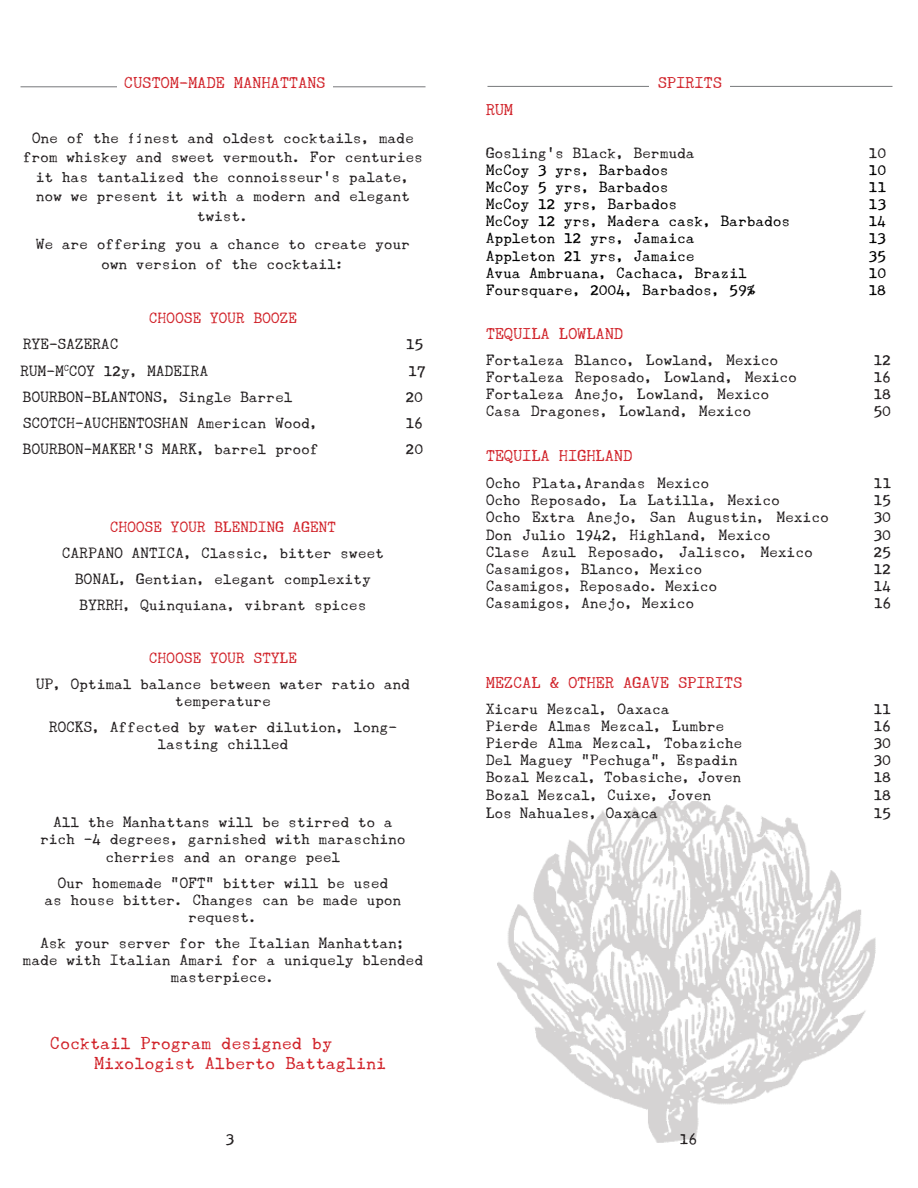
<style>
.page{position:relative;width:918px;height:1188px;background:#fff}
.page>*{position:absolute;margin:0;border:0;box-sizing:border-box;transform-origin:0 0}
.t1{font:16.5px/19.8px "Underwood Champion";letter-spacing:.025em;color:#d1232a}
.t2{font:15px "Underwood Champion";letter-spacing:.025em;color:#d1232a}
.t3{font:14.25px/17.1px "Underwood Champion";letter-spacing:.025em;color:#231f20;text-align:center}
.t4{font:14.25px "Underwood Champion";letter-spacing:.025em;color:#000}
.t5{font:14.25px "Underwood Champion";letter-spacing:.025em;color:#d1232a}
.s1{font-family:"Moms Typewriter";font-size:12px}
</style>
<div class="page">
<img style="left:498px;top:801px;width:377px;height:342px">
<hr style="left:488px;top:86px;width:404px;height:1px;background:#76787b">
<div style="left:650px;top:77px;width:80px;height:27px;background:#fff"></div>
<hr style="left:21px;top:86px;width:405px;height:1px;background:#76787b">
<div style="left:117px;top:77px;width:216px;height:27px;background:#fff"></div>
<p class="t2" style="left:124px;top:74px;width:203px">CUSTOM-MADE MANHATTANS</p>
<p class="t3" style="left:23px;top:128px;width:401px;line-height:19.5px">One of the f<span class="s1">i</span>nest and oldest cocktails, made from whiskey and sweet vermouth. For centuries it has tantalized the connoisseur’s palate, now we present it with a modern and elegant twist.</p>
<p class="t3" style="left:36px;top:234px;width:375px;line-height:19.5px">We are offering you a chance to create your own version of the cocktail:</p>
<p class="t5" style="left:149px;top:310px;width:149px">CHOOSE YOUR BOOZE</p>
<p class="t3" style="left:23px;top:336px;width:97px">RYE-SAZERAC</p>
<p class="t3" style="left:406px;top:336px;width:19px">15</p>
<p class="t3" style="left:21px;top:362px;width:189px">RUM-M<sup>C</sup>COY 12y, MADEIRA</p>
<p class="t3" style="left:408px;top:362px;width:19px">17</p>
<p class="t3" style="left:23px;top:388px;width:271px">BOURBON-BLANTONS, Single Barrel</p>
<p class="t3" style="left:406px;top:388px;width:19px">20</p>
<p class="t3" style="left:23px;top:414px;width:297px">SCOTCH-AUCHENTOSHAN American Wood,</p>
<p class="t3" style="left:406px;top:414px;width:19px">16</p>
<p class="t3" style="left:23px;top:440px;width:297px">BOURBON-MAKER’S MARK, barrel proof</p>
<p class="t3" style="left:406px;top:440px;width:19px">20</p>
<p class="t5" style="left:110px;top:519px;width:227px">CHOOSE YOUR BLENDING AGENT</p>
<p class="t3" style="left:62px;top:540px;width:323px;line-height:26.1px">CARPANO ANTICA, Classic, bitter sweet<br>BONAL, Gentian, elegant complexity<br>BYRRH, Quinquiana, vibrant spices</p>
<p class="t5" style="left:149px;top:650px;width:149px">CHOOSE YOUR STYLE</p>
<p class="t3" style="left:36px;top:675px;width:375px">UP, Optimal balance between water ratio and temperature</p>
<p class="t3" style="left:49px;top:718px;width:349px">ROCKS, Affected by water dilution, long&shy;lasting chilled</p>
<p class="t3" style="left:40px;top:814px;width:367px">All the Manhattans will be stirred to a rich -4 degrees, garnished with maraschino cherries and an orange peel</p>
<p class="t3" style="left:45px;top:874px;width:358px">Our homemade “OFT” bitter will be used<br>as house bitter. Changes can be made upon request.</p>
<p class="t3" style="left:23px;top:934px;width:402px">Ask your server for the Italian Manhattan; made with Italian Amari for a uniquely blended masterpiece.</p>
<p class="t1" style="left:94px;top:1033px;width:293px;text-indent:-44px">Cocktail Program designed by<br>Mixologist Alberto Battaglini</p>
<p class="t2" style="left:658px;top:74px;width:65px">SPIRITS</p>
<p class="t2" style="left:486px;top:101px;width:29px">RUM</p>
<p class="t3" style="left:486px;top:144px;width:210px">Gosling’s Black, Bermuda</p>
<p class="t3" style="left:869px;top:144px;width:19px">10</p>
<p class="t4" style="left:486px;top:162px;width:184px">McCoy 3 yrs, Barbados</p>
<p class="t4" style="left:869px;top:162px;width:19px">10</p>
<p class="t4" style="left:486px;top:179px;width:184px">McCoy 5 yrs, Barbados</p>
<p class="t4" style="left:869px;top:179px;width:19px">11</p>
<p class="t4" style="left:486px;top:196px;width:193px">McCoy 12 yrs, Barbados</p>
<p class="t4" style="left:869px;top:196px;width:19px">13</p>
<p class="t4" style="left:486px;top:213px;width:306px">McCoy 12 yrs, Madera cask, Barbados</p>
<p class="t4" style="left:869px;top:213px;width:19px">14</p>
<p class="t4" style="left:486px;top:230px;width:210px">Appleton 12 yrs, Jamaica</p>
<p class="t4" style="left:869px;top:230px;width:19px">13</p>
<p class="t4" style="left:486px;top:247px;width:210px">Appleton 21 yrs, Jamaice</p>
<p class="t4" style="left:869px;top:247px;width:19px">35</p>
<p class="t4" style="left:486px;top:265px;width:262px">Avua Ambruana, Cachaca, Brazil</p>
<p class="t4" style="left:869px;top:265px;width:19px">10</p>
<p class="t4" style="left:486px;top:282px;width:271px">Foursquare, 2004, Barbados, 59%</p>
<p class="t4" style="left:869px;top:282px;width:19px">18</p>
<p class="t2" style="left:486px;top:325px;width:138px">TEQUILA LOWLAND</p>
<p class="t3" style="left:486px;top:351px;width:294px">Fortaleza Blanco, Lowland, Mexico</p>
<p class="t3" style="left:874px;top:351px;width:19px">12</p>
<p class="t3" style="left:486px;top:368px;width:312px">Fortaleza Reposado, Lowland, Mexico</p>
<p class="t3" style="left:874px;top:368px;width:19px">16</p>
<p class="t3" style="left:486px;top:385px;width:285px">Fortaleza Anejo, Lowland, Mexico</p>
<p class="t3" style="left:874px;top:385px;width:19px">18</p>
<p class="t3" style="left:486px;top:403px;width:267px">Casa Dragones, Lowland, Mexico</p>
<p class="t3" style="left:874px;top:403px;width:19px">50</p>
<p class="t2" style="left:486px;top:447px;width:148px">TEQUILA HIGHLAND</p>
<p class="t3" style="left:486px;top:475px;width:225px">Ocho Plata,Arandas Mexico</p>
<p class="t3" style="left:874px;top:475px;width:19px">11</p>
<p class="t3" style="left:486px;top:492px;width:295px">Ocho Reposado, La Latilla, Mexico</p>
<p class="t3" style="left:874px;top:492px;width:19px">15</p>
<p class="t3" style="left:486px;top:509px;width:344px">Ocho Extra Anejo, San Augustin, Mexico</p>
<p class="t3" style="left:874px;top:509px;width:19px">30</p>
<p class="t3" style="left:486px;top:526px;width:286px">Don Julio 1942, Highland, Mexico</p>
<p class="t3" style="left:874px;top:526px;width:19px">30</p>
<p class="t3" style="left:486px;top:543px;width:328px">Clase Azul Reposado, Jalisco, Mexico</p>
<p class="t3" style="left:874px;top:543px;width:19px">25</p>
<p class="t3" style="left:486px;top:560px;width:218px">Casamigos, Blanco, Mexico</p>
<p class="t3" style="left:874px;top:560px;width:19px">12</p>
<p class="t3" style="left:486px;top:577px;width:233px">Casamigos, Reposado. Mexico</p>
<p class="t3" style="left:874px;top:577px;width:19px">14</p>
<p class="t3" style="left:486px;top:594px;width:210px">Casamigos, Anejo, Mexico</p>
<p class="t3" style="left:874px;top:594px;width:19px">16</p>
<p class="t2" style="left:486px;top:674px;width:258px">MEZCAL &amp; OTHER AGAVE SPIRITS</p>
<p class="t3" style="left:486px;top:700px;width:185px">Xicaru Mezcal, Oaxaca</p>
<p class="t3" style="left:874px;top:700px;width:19px">11</p>
<p class="t3" style="left:486px;top:718px;width:240px">Pierde Almas Mezcal, Lumbre</p>
<p class="t3" style="left:874px;top:718px;width:19px">16</p>
<p class="t3" style="left:486px;top:735px;width:258px">Pierde Alma Mezcal, Tobaziche</p>
<p class="t3" style="left:874px;top:735px;width:19px">30</p>
<p class="t3" style="left:486px;top:752px;width:253px">Del Maguey “Pechuga”, Espadin</p>
<p class="t3" style="left:874px;top:752px;width:19px">30</p>
<p class="t3" style="left:486px;top:769px;width:257px">Bozal Mezcal, Tobasiche, Joven</p>
<p class="t3" style="left:874px;top:769px;width:19px">18</p>
<p class="t3" style="left:486px;top:786px;width:227px">Bozal Mezcal, Cuixe, Joven</p>
<p class="t3" style="left:874px;top:786px;width:19px">18</p>
<p class="t3" style="left:486px;top:804px;width:173px">Los Nahuales, Oaxaca</p>
<p class="t3" style="left:874px;top:804px;width:19px">15</p>
<p class="t3" style="left:226px;top:1131px;width:10px">3</p>
<p class="t3" style="left:680px;top:1131px;width:19px">16</p>
</div>
